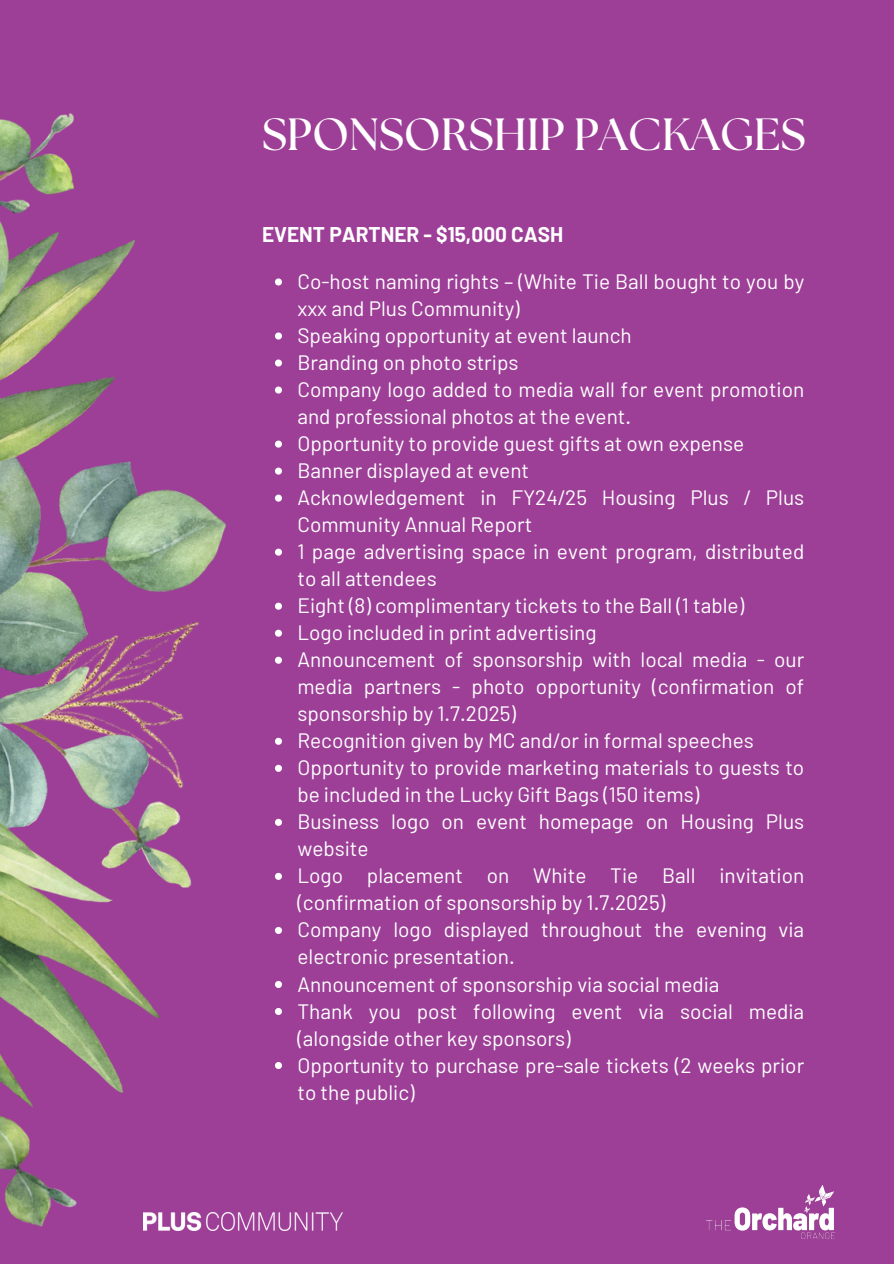
<style>
.page{position:relative;width:894px;height:1264px;background:#fff}
.page>*{position:absolute;margin:0;border:0;box-sizing:border-box;transform-origin:0 0}
.t1{font:700 45.15px "The Seasons";color:#fff}
.t2{font:20.85px/27px "Barlow";color:#fff}
.t3{font:700 20.85px "Barlow";color:#fff}
</style>
<div class="page">
<div style="left:0;top:0;width:893px;height:1263px;background:#9d3f97"></div>
<svg style="left:275px;top:278px;width:7px;height:7px"></svg>
<svg style="left:275px;top:332px;width:7px;height:7px"></svg>
<svg style="left:275px;top:359px;width:7px;height:7px"></svg>
<svg style="left:275px;top:386px;width:7px;height:7px"></svg>
<svg style="left:275px;top:440px;width:7px;height:7px"></svg>
<svg style="left:275px;top:467px;width:7px;height:7px"></svg>
<svg style="left:275px;top:494px;width:7px;height:7px"></svg>
<svg style="left:275px;top:548px;width:7px;height:7px"></svg>
<svg style="left:275px;top:602px;width:7px;height:7px"></svg>
<svg style="left:275px;top:629px;width:7px;height:7px"></svg>
<svg style="left:275px;top:656px;width:7px;height:7px"></svg>
<svg style="left:275px;top:737px;width:7px;height:7px"></svg>
<svg style="left:275px;top:764px;width:7px;height:7px"></svg>
<svg style="left:275px;top:818px;width:7px;height:7px"></svg>
<svg style="left:275px;top:872px;width:7px;height:7px"></svg>
<svg style="left:275px;top:926px;width:7px;height:7px"></svg>
<svg style="left:275px;top:981px;width:7px;height:7px"></svg>
<svg style="left:275px;top:1008px;width:7px;height:7px"></svg>
<svg style="left:275px;top:1062px;width:7px;height:7px"></svg>
<img style="left:0;top:113px;width:232px;height:1118px">
<img style="left:706px;top:1185px;width:129px;height:54px">
<img style="left:144px;top:1212px;width:199px;height:18px">
<p class="t1" style="left:262px;top:114px;width:545px">SPONSORSHIP PACKAGES</p>
<h1 class="t3" style="left:262px;top:221px;width:303px">EVENT PARTNER - $15,000 CASH</h1>
<h2 class="t2" style="left:297px;top:267px;width:508px">Co-host naming rights – (White Tie Ball bought to you by xxx and Plus Community)</h2>
<p class="t2" style="left:297px;top:321px;width:336px">Speaking opportunity at event launch</p>
<p class="t2" style="left:297px;top:348px;width:222px">Branding on photo strips</p>
<p class="t2" style="left:297px;top:375px;width:508px">Company logo added to media wall for event promotion and professional photos at the event.</p>
<p class="t2" style="left:297px;top:429px;width:448px">Opportunity to provide guest gifts at own expense</p>
<p class="t2" style="left:297px;top:456px;width:233px">Banner displayed at event</p>
<p class="t2" style="left:297px;top:483px;width:508px">Acknowledgement in FY24/25 Housing Plus / Plus<br>Community Annual Report</p>
<p class="t2" style="left:297px;top:537px;width:508px">1 page advertising space in event program, distributed to all attendees</p>
<p class="t2" style="left:297px;top:591px;width:448px">Eight (8) complimentary tickets to the Ball (1 table)</p>
<p class="t2" style="left:297px;top:618px;width:300px">Logo included in print advertising</p>
<p class="t2" style="left:297px;top:645px;width:508px;text-align:justify">Announcement of sponsorship with local media - our media partners - photo opportunity (confirmation of sponsorship by 1.7.2025)</p>
<p class="t2" style="left:297px;top:726px;width:458px">Recognition given by MC and/or in formal speeches</p>
<p class="t2" style="left:297px;top:753px;width:508px">Opportunity to provide marketing materials to guests to be included in the Lucky Gift Bags (150 items)</p>
<p class="t2" style="left:297px;top:807px;width:508px">Business logo on event homepage on Housing Plus website</p>
<p class="t2" style="left:297px;top:861px;width:508px">Logo placement on White Tie Ball invitation (confirmation of sponsorship by 1.7.2025)</p>
<p class="t2" style="left:297px;top:915px;width:508px">Company logo displayed throughout the evening via electronic presentation.</p>
<p class="t2" style="left:297px;top:969px;width:423px">Announcement of sponsorship via social media</p>
<p class="t2" style="left:297px;top:996px;width:508px">Thank you post following event via social media (alongside other key sponsors)</p>
<p class="t2" style="left:297px;top:1050px;width:508px">Opportunity to purchase pre-sale tickets (2 weeks prior to the public)</p>
</div>
